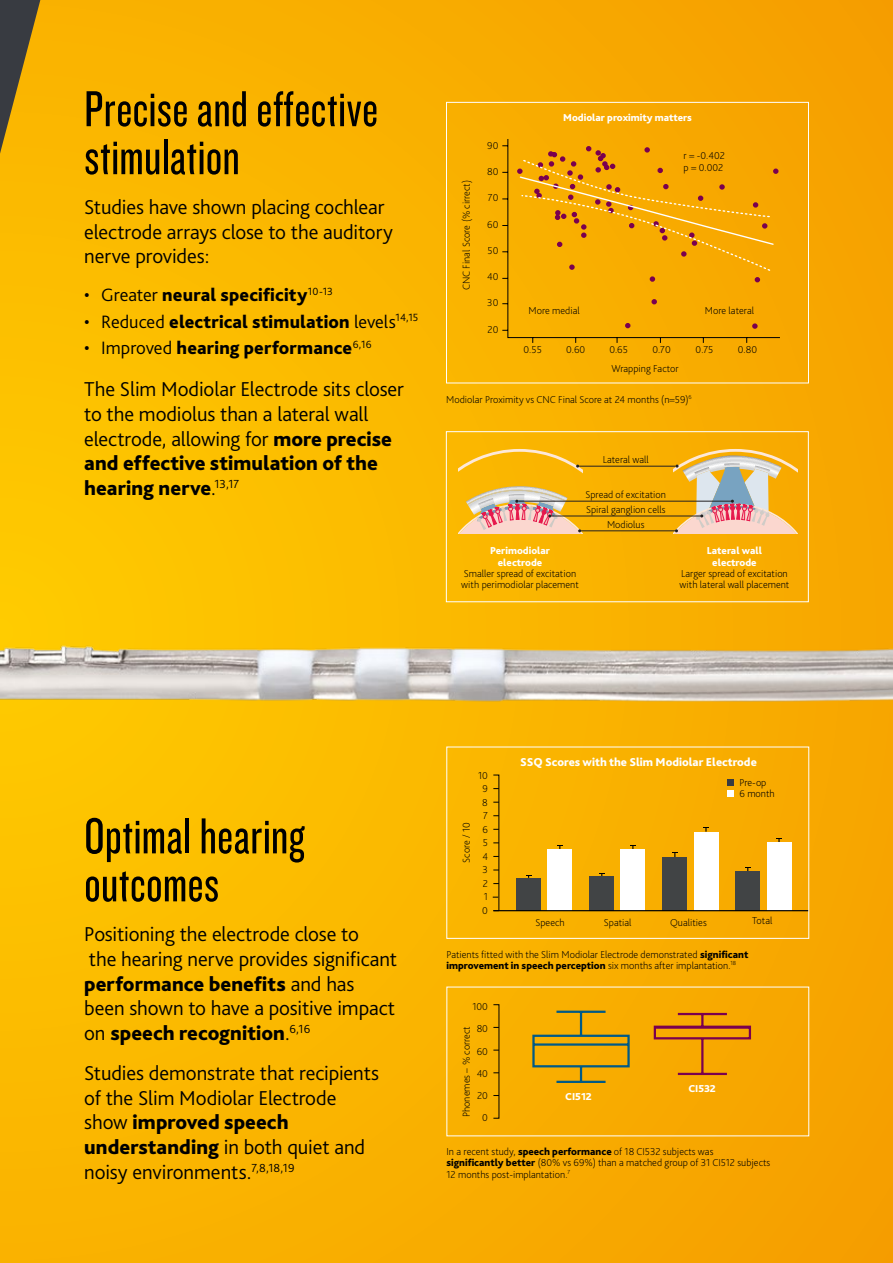
<style>
.page{position:relative;width:893px;height:1263px;background:#fff}
.page>*{position:absolute;margin:0;border:0;box-sizing:border-box;transform-origin:0 0}
.t1{font:52.5px/48px "Knockout 28 Junior Feathrwt";letter-spacing:.005em;color:#000}
.t2{font:300 21px/24.8px "Bliss Pro";letter-spacing:-.005em;color:#000}
.t3{font:800 18.75px "Bliss Pro";letter-spacing:.01em;color:#000}
.t4{font:800 12px "Bliss Pro";color:#fff}
.t5{font:200 10.5px/13.5px "Bliss Pro";color:#000}
.t6{font:800 10.5px/11.2px "Bliss Pro";color:#fff;text-align:center}
.s1{font-weight:300}
.s2{font-weight:800}
</style>
<div class="page">
<div style="left:0;top:0;width:893px;height:1263px;background:linear-gradient(to right,#fcbe00,#f6a302)"></div>
<svg style="left:0;top:0;width:40px;height:154px;background:#987820"></svg>
<img style="left:0;top:253px;width:893px;height:541px">
<svg style="left:501px;top:138px;width:280px;height:206px;background:#e9a200"></svg>
<div style="left:516px;top:145px;width:263px;height:185px;background:#f8ac00"></div>
<svg style="left:519px;top:159px;width:256px;height:113px;background:#f3a709"></svg>
<div style="left:446px;top:102px;width:363px;height:281px;border:1px solid #fff"></div>
<hr style="left:579px;top:466px;width:96px;height:1px;background:#232021">
<hr style="left:581px;top:531px;width:94px;height:1px;background:#232021">
<hr style="left:551px;top:516px;width:150px;height:1px;background:#232021">
<hr style="left:518px;top:501px;width:213px;height:1px;background:#232021">
<svg style="left:458px;top:449px;width:124px;height:84px;background:#eeb954"></svg>
<svg style="left:673px;top:449px;width:124px;height:84px;background:#e0bb7f"></svg>
<div style="left:446px;top:431px;width:363px;height:171px;border:1px solid #fff"></div>
<svg style="left:526px;top:874px;width:5px;height:4px"></svg>
<div style="left:517px;top:878px;width:24px;height:32px;background:#414445"></div>
<svg style="left:557px;top:845px;width:6px;height:4px"></svg>
<div style="left:548px;top:849px;width:24px;height:61px;background:#fff"></div>
<svg style="left:745px;top:867px;width:5px;height:4px"></svg>
<div style="left:736px;top:871px;width:24px;height:39px;background:#414445"></div>
<svg style="left:776px;top:838px;width:6px;height:4px"></svg>
<div style="left:767px;top:842px;width:24px;height:68px;background:#fff"></div>
<svg style="left:599px;top:873px;width:6px;height:3px"></svg>
<div style="left:590px;top:876px;width:24px;height:34px;background:#414445"></div>
<svg style="left:630px;top:845px;width:6px;height:4px"></svg>
<div style="left:621px;top:849px;width:24px;height:61px;background:#fff"></div>
<svg style="left:672px;top:852px;width:6px;height:5px"></svg>
<div style="left:663px;top:857px;width:24px;height:53px;background:#414445"></div>
<svg style="left:703px;top:827px;width:6px;height:5px"></svg>
<div style="left:694px;top:832px;width:24px;height:78px;background:#fff"></div>
<hr style="left:493px;top:910px;width:316px;height:1px;background:#000">
<svg style="left:492px;top:774px;width:8px;height:137px"></svg>
<div style="left:446px;top:747px;width:363px;height:192px;border:1px solid #fff"></div>
<div style="left:727px;top:779px;width:7px;height:7px;background:#383b41"></div>
<div style="left:727px;top:790px;width:7px;height:7px;background:#fff"></div>
<svg style="left:531px;top:1009px;width:100px;height:75px;background:#d4a113"></svg>
<svg style="left:653px;top:1012px;width:99px;height:64px;background:#e6910a"></svg>
<h1 class="t1" style="left:84px;top:83px;width:295px">Precise and effective stimulation</h1>
<h2 class="t2" style="left:84px;top:194px;width:310px">Studies have shown placing cochlear electrode arrays close to the auditory nerve provides:</h2>
<h3 class="t3" style="left:84px;top:283px;width:250px"><span class="s1">• Greater</span> neural specificity<sup>10-13</sup></h3>
<h3 class="t3" style="left:84px;top:310px;width:336px"><span class="s1">• Reduced</span> electrical stimulation <span class="s1">levels</span><sup>14,15</sup></h3>
<h3 class="t3" style="left:84px;top:336px;width:289px"><span class="s1">• Improved</span> hearing performance<sup>6,16</sup></h3>
<h2 class="t2" style="left:84px;top:376px;width:321px">The Slim Modiolar Electrode sits closer to the modiolus than a lateral wall electrode, allowing for <span class="s2">more precise and effective stimulation of the hearing nerve</span>.<sup>13,17</sup></h2>
<p class="t5" style="left:459px;top:290px;width:112px;rotate:-90deg">CNC Final Score (% cirrect)</p>
<p class="t5" style="left:487px;top:138px;width:13px">90</p>
<p class="t5" style="left:487px;top:165px;width:13px">80</p>
<p class="t5" style="left:488px;top:191px;width:12px">70</p>
<p class="t5" style="left:487px;top:217px;width:13px">60</p>
<p class="t5" style="left:487px;top:243px;width:12px">50</p>
<p class="t5" style="left:487px;top:270px;width:13px">40</p>
<p class="t5" style="left:487px;top:296px;width:13px">30</p>
<p class="t5" style="left:488px;top:322px;width:12px">20</p>
<p class="t6" style="left:563px;top:112px;width:130px">Modiolar proximity matters</p>
<p class="t5" style="left:529px;top:303px;width:53px">More medial</p>
<p class="t5" style="left:683px;top:150px;width:43px;line-height:11.2px">r = -0.402 p = 0.002</p>
<p class="t5" style="left:705px;top:303px;width:51px">More lateral</p>
<p class="t5" style="left:524px;top:343px;width:20px">0.55</p>
<p class="t5" style="left:566px;top:343px;width:21px">0.60</p>
<p class="t5" style="left:609px;top:343px;width:20px">0.65</p>
<p class="t5" style="left:652px;top:343px;width:20px">0.70</p>
<p class="t5" style="left:696px;top:343px;width:19px">0.75</p>
<p class="t5" style="left:738px;top:343px;width:21px">0.80</p>
<p class="t5" style="left:612px;top:361px;width:69px">Wrapping Factor</p>
<p class="t5" style="left:446px;top:392px;width:247px">Modiolar Proximity vs CNC Final Score at 24 months (n=59)<sup>6</sup></p>
<p class="t5" style="left:603px;top:453px;width:48px">Lateral wall</p>
<p class="t5" style="left:585px;top:487px;width:82px;line-height:15px;text-align:center">Spread of excitation<br>Spiral ganglion cells<br>Modiolus</p>
<p class="t6" style="left:490px;top:545px;width:61px">Perimodiolar electrode</p>
<p class="t5" style="left:461px;top:567px;width:119px;line-height:11.2px">Smaller spread of excitation with perimodiolar placement</p>
<p class="t6" style="left:707px;top:545px;width:57px">Lateral wall electrode</p>
<p class="t5" style="left:680px;top:567px;width:111px;line-height:11.2px">Larger spread of excitation with lateral wall placement</p>
<h1 class="t1" style="left:84px;top:810px;width:222px">Optimal hearing outcomes</h1>
<h2 class="t2" style="left:84px;top:921px;width:314px">Positioning the electrode close to<br>the hearing nerve provides significant <span class="s2">performance benefits</span> and has been shown to have a positive impact on <span class="s2">speech recognition</span>.<sup>6,16</sup></h2>
<h2 class="t2" style="left:84px;top:1060px;width:297px">Studies demonstrate that recipients of the Slim Modiolar Electrode show <span class="s2">improved speech understanding</span> in both quiet and noisy environments.<sup>7,8,18,19</sup></h2>
<p class="t4" style="left:520px;top:755px;width:238px">SSQ Scores with the Slim Modiolar Electrode</p>
<p class="t5" style="left:478px;top:768px;width:11px;text-align:center">10<br>9<br>8<br>7<br>6<br>5<br>4<br>3<br>2<br>1<br>0</p>
<p class="t5" style="left:446px;top:948px;width:303px;line-height:11.2px">Patients fitted with the Slim Modiolar Electrode demonstrated <span class="s2">significant improvement in speech perception</span> six months after implantation.<sup>18</sup></p>
<p class="t5" style="left:739px;top:776px;width:37px;line-height:11.2px">Pre-op<br>6 month</p>
<p class="t5" style="left:459px;top:862px;width:42px;rotate:-90deg">Score / 10</p>
<p class="t5" style="left:536px;top:915px;width:31px">Speech</p>
<p class="t5" style="left:604px;top:915px;width:29px">Spatial</p>
<p class="t5" style="left:670px;top:915px;width:38px">Qualities</p>
<p class="t5" style="left:752px;top:914px;width:22px">Total</p>
<p class="t5" style="left:472px;top:995px;width:17px;line-height:22.2px;text-align:right">100<br>80<br>60<br>40<br>20<br>0</p>
<p class="t5" style="left:459px;top:1117px;width:92px;rotate:-90deg">Phonemes – % correct</p>
<p class="t6" style="left:565px;top:1090px;width:28px">CI512</p>
<p class="t6" style="left:688px;top:1082px;width:29px">CI532</p>
<p class="t5" style="left:446px;top:1146px;width:325px;line-height:11.2px">In a recent study, <span class="s2">speech performance</span> of 18 CI532 subjects was <span class="s2">significantly better</span> (80% vs 69%) than a matched group of 31 CI512 subjects<br>12 months post-implantation.<sup>7</sup></p>
</div>
